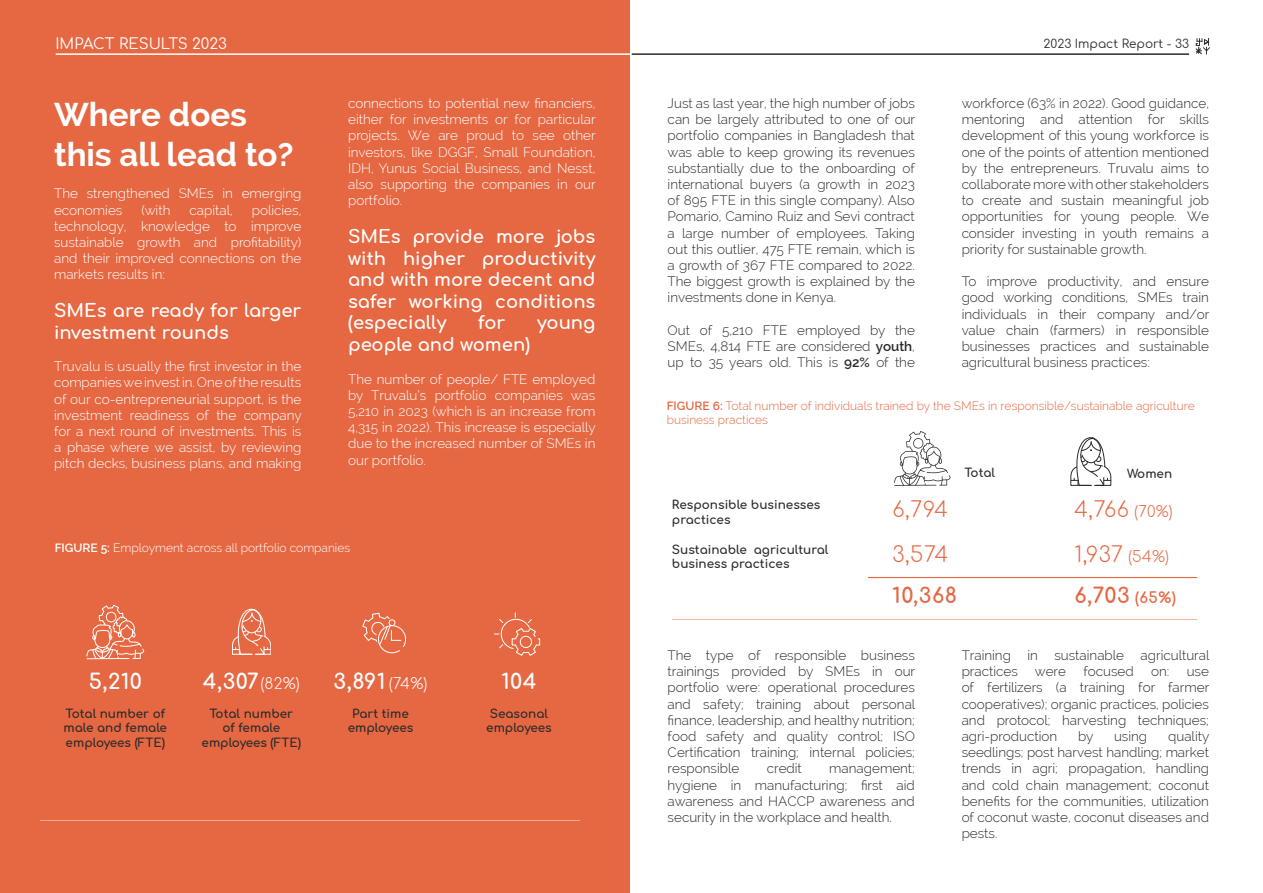
<style>
.page{position:relative;width:1263px;height:893px;background:#fff}
.page>*{position:absolute;margin:0;border:0;box-sizing:border-box;transform-origin:0 0}
.t1{font:700 33px/39.6px "Raleway";color:#fff}
.t2{font:300 21px "Comfortaa";letter-spacing:.005em;color:#e56843}
.t3{font:700 21px "Comfortaa";letter-spacing:.025em;color:#fff}
.t4{font:700 21px "Comfortaa";letter-spacing:.025em;color:#e56843}
.t5{font:700 18px/21.6px "Comfortaa";color:#fff}
.t6{font:15px "Comfortaa";color:#fff}
.t7{font:300 15px "Comfortaa";color:#fff}
.t8{font:300 13.5px/16.2px "Raleway";color:#2b2b2b;text-align:justify}
.t9{font:300 13.5px/16.2px "Raleway";color:#fff;text-align:justify}
.t10{font:700 12px/14.4px "Comfortaa";color:#2b2b2b}
.t11{font:300 12px/14.4px "Raleway";color:#e56843}
.t12{font:300 12px "Raleway";color:#fff}
.t13{font:12px "Comfortaa";color:#2b2b2b}
.s1{font-weight:600}
.s2{font-size:15px}
</style>
<div class="page">
<div style="left:0;top:0;width:629px;height:893px;background:#e56843"></div>
<hr style="left:632px;top:53px;width:556px;height:2px;background:#2b2b2b">
<svg style="left:1196px;top:38px;width:14px;height:17px"></svg>
<hr style="left:56px;top:53px;width:575px;height:2px;background:#fff">
<svg style="left:1070px;top:437px;width:41px;height:49px"></svg>
<svg style="left:894px;top:431px;width:56px;height:55px"></svg>
<hr style="left:868px;top:577px;width:329px;height:1px;background:#e56843">
<svg style="left:87px;top:605px;width:57px;height:54px"></svg>
<svg style="left:494px;top:613px;width:46px;height:43px"></svg>
<svg style="left:232px;top:609px;width:39px;height:46px"></svg>
<svg style="left:362px;top:613px;width:44px;height:40px"></svg>
<hr style="left:40px;top:820px;width:540px;height:1px;background:#fff">
<hr style="left:672px;top:619px;width:525px;height:1px;background:#e56843">
<p class="t6" style="left:55px;top:30px;width:173px">IMPACT RESULTS 2023</p>
<p class="t1" style="left:54px;top:95px;width:241px">Where does this all lead to?</p>
<p class="t9" style="left:54px;top:185px;width:249px">The strengthened SMEs in emerging economies</p>
<p class="t9" style="left:141px;top:202px;width:30px">(with</p>
<p class="t9" style="left:190px;top:202px;width:45px">capital,</p>
<p class="t9" style="left:54px;top:202px;width:249px;text-indent:198px">policies, technology, knowledge to improve sustainable growth and profitability) and their improved connections on the markets results in:</p>
<p class="t5" style="left:54px;top:298px;width:249px">SMEs are ready for larger investment rounds</p>
<p class="t9" style="left:54px;top:358px;width:249px">Truvalu is usually the first investor in the companies we invest in. One of the results of our co-entrepreneurial support, is the investment readiness of the company for a next round of investments. This is a phase where we assist, by reviewing pitch decks, business plans, and making</p>
<p class="t9" style="left:348px;top:95px;width:249px">connections to potential new financiers, either for investments or for particular projects. We are proud to see other investors, like DGGF, Small Foundation, IDH, Yunus Social Business, and Nesst, also supporting the companies in our portfolio.</p>
<p class="t5" style="left:348px;top:224px;width:249px;text-align:justify">SMEs provide more jobs with higher productivity and with more decent and safer working conditions (especially</p>
<p class="t5" style="left:478px;top:310px;width:29px">for</p>
<p class="t5" style="left:537px;top:310px;width:60px">young</p>
<p class="t5" style="left:348px;top:332px;width:184px">people and women)</p>
<p class="t9" style="left:348px;top:371px;width:249px">The number of people/ FTE employed by Truvalu’s portfolio companies was 5,210 in 2023 (which is an increase from 4,315 in 2022). This increase is especially due to the increased number of SMEs in our portfolio.</p>
<p class="t12" style="left:55px;top:541px;width:297px"><span class="s1">FIGURE 5:</span> Employment across all portfolio companies</p>
<p class="t3" style="left:89px;top:662px;width:55px">5,210</p>
<p class="t3" style="left:203px;top:662px;width:57px">4,307</p>
<p class="t7" style="left:260px;top:670px;width:41px">(82%)</p>
<p class="t3" style="left:334px;top:662px;width:53px">3,891</p>
<p class="t7" style="left:389px;top:670px;width:40px">(74%)</p>
<p class="t3" style="left:501px;top:662px;width:37px">104</p>
<p class="t10" style="left:64px;top:705px;width:105px">Total number of male and female employees (FTE)</p>
<p class="t10" style="left:202px;top:705px;width:101px;text-align:center">Total number<br>of female employees (FTE)</p>
<p class="t10" style="left:348px;top:705px;width:67px;text-align:center">Part time employees</p>
<p class="t10" style="left:486px;top:705px;width:67px;text-align:center">Seasonal employees</p>
<p class="t8" style="left:668px;top:95px;width:249px">Just as last year, the high number of jobs can be largely attributed to one of our portfolio companies in Bangladesh that was able to keep growing its revenues substantially due to the onboarding of international buyers (a growth in 2023 of 895 FTE in this single company). Also Pomario, Camino Ruiz and Sevi contract a large number of employees. Taking out this outlier, 475 FTE remain, which is a growth of 367 FTE compared to 2022.<br>The biggest growth is explained by the investments done in Kenya.</p>
<p class="t8" style="left:668px;top:322px;width:249px">Out of 5,210 FTE employed by the SMEs, 4,814 FTE are considered <span class="s1">youth</span>, up to 35 years old. This is <span class="s1">92%</span> of the</p>
<p class="t13" style="left:1043px;top:33px;width:147px">2023 Impact Report - 33</p>
<p class="t8" style="left:962px;top:95px;width:249px">workforce (63% in 2022). Good guidance, mentoring and attention for skills development of this young workforce is one of the points of attention mentioned by the entrepreneurs. Truvalu aims to collaborate more with other stakeholders to create and sustain meaningful job opportunities for young people. We consider investing in youth remains a priority for sustainable growth.</p>
<p class="t8" style="left:962px;top:273px;width:249px">To improve productivity, and ensure good working conditions, SMEs train individuals in their company and/or value chain (farmers) in responsible businesses practices and sustainable agricultural business practices:</p>
<p class="t11" style="left:667px;top:398px;width:530px"><span class="s1">FIGURE 6:</span> Total number of individuals trained by the SMEs in responsible/sustainable agriculture business practices</p>
<p class="t10" style="left:964px;top:464px;width:32px">Total</p>
<p class="t10" style="left:1127px;top:465px;width:46px">Women</p>
<p class="t2" style="left:1074px;top:491px;width:100px">4,766 <span class="s2">(70%)</span></p>
<p class="t10" style="left:672px;top:496px;width:150px">Responsible businesses practices</p>
<p class="t10" style="left:672px;top:541px;width:158px">Sustainable agricultural business practices</p>
<p class="t2" style="left:1074px;top:535px;width:96px">1,937 <span class="s2">(54%)</span></p>
<p class="t2" style="left:893px;top:491px;width:57px">6,794</p>
<p class="t2" style="left:893px;top:535px;width:57px">3,574</p>
<p class="t4" style="left:893px;top:576px;width:66px">10,368</p>
<p class="t4" style="left:1074px;top:576px;width:103px">6,703 <span class="s2">(65%)</span></p>
<p class="t8" style="left:668px;top:647px;width:249px">The type of responsible business trainings provided by SMEs in our portfolio were: operational procedures and safety; training about personal finance, leadership, and healthy nutrition; food safety and quality control; ISO Certification training; internal policies; responsible</p>
<p class="t8" style="left:767px;top:760px;width:37px">credit</p>
<p class="t8" style="left:668px;top:760px;width:249px;text-indent:162px">management; hygiene in manufacturing; first aid awareness and HACCP awareness and security in the workplace and health.</p>
<p class="t8" style="left:962px;top:647px;width:249px">Training in sustainable agricultural practices</p>
<p class="t8" style="left:1035px;top:663px;width:33px">were</p>
<p class="t8" style="left:1083px;top:663px;width:52px">focused</p>
<p class="t8" style="left:1151px;top:663px;width:20px">on:</p>
<p class="t8" style="left:962px;top:663px;width:249px;text-indent:225px">use of fertilizers (a training for farmer cooperatives); organic practices, policies and protocol; harvesting techniques; agri-production</p>
<p class="t8" style="left:962px;top:728px;width:249px;text-indent:206px">quality seedlings; post harvest handling; market trends in agri; propagation, handling and cold chain management; coconut benefits for the communities, utilization of coconut waste, coconut diseases and pests.</p>
<p class="t8" style="left:1078px;top:728px;width:17px">by</p>
<p class="t8" style="left:1114px;top:728px;width:35px">using</p>
</div>
